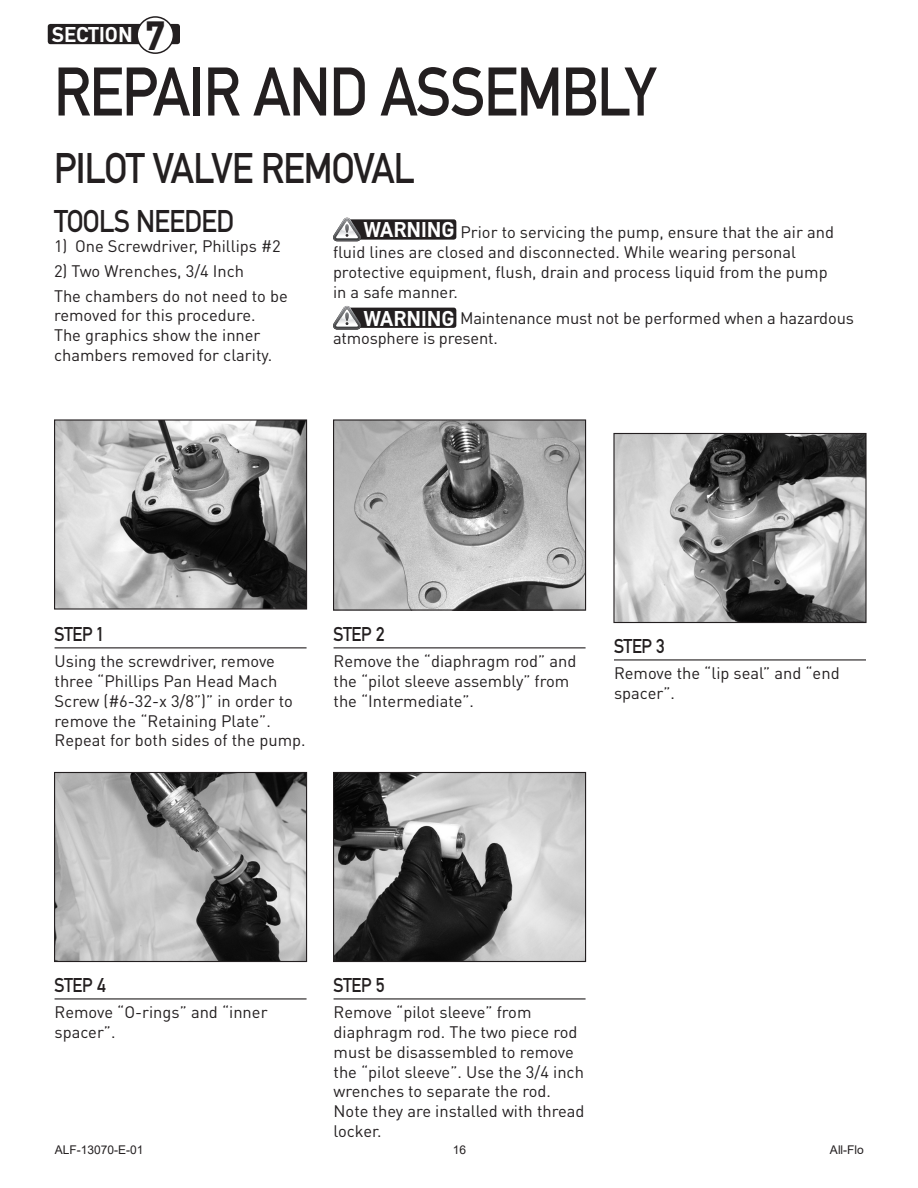
<style>
.page{position:relative;width:918px;height:1188px;background:#fff}
.page>*{position:absolute;margin:0;border:0;box-sizing:border-box;transform-origin:0 0}
.Page_Headline{font:72px "DIN Mittel EF";letter-spacing:-.02em;color:#231f20;scale:.9 1}
.Sub-Headline{font:45px "DIN Mittel EF";letter-spacing:-.02em;color:#231f20;scale:.9 1}
.Body_Text{font:700 43.5px "DIN Mittel EF";color:#231f20}
.Sub-Headline_2{font:33px "DIN Mittel EF";letter-spacing:-.02em;color:#231f20;scale:.9 1}
.Body_Text-2{font:700 22.5px "DIN Mittel EF";color:#fff}
.Sub-Headline_3-Rule{font:21px "DIN Mittel EF";letter-spacing:-.02em;color:#231f20;scale:.9 1}
.Body_Text-3{font:16.5px/19.8px "DINOT";color:#231f20}
.Bullets_1_Tools_need{font:16.5px "DINOT";color:#231f20}
.t1{font:12px "Arial";color:#231f20}
</style>
<div class="page">
<hr style="left:55px;top:647px;width:252px;height:1px;background:#231f20">
<hr style="left:334px;top:647px;width:252px;height:1px;background:#231f20">
<div style="left:349px;top:219px;width:107px;height:21px;background:#231f20;border-radius:3px"></div>
<svg style="left:333px;top:218px;width:28px;height:23px"></svg>
<div style="left:349px;top:308px;width:107px;height:20px;background:#231f20;border-radius:3px"></div>
<svg style="left:333px;top:306px;width:28px;height:24px"></svg>
<hr style="left:614px;top:659px;width:252px;height:2px;background:#231f20">
<hr style="left:55px;top:998px;width:252px;height:2px;background:#231f20">
<hr style="left:334px;top:998px;width:252px;height:2px;background:#231f20">
<img style="left:56px;top:421px;width:249px;height:187px">
<div style="left:54px;top:419px;width:253px;height:191px;border:1px solid #231f20"></div>
<img style="left:335px;top:421px;width:249px;height:188px">
<div style="left:333px;top:419px;width:253px;height:192px;border:1px solid #231f20"></div>
<img style="left:615px;top:435px;width:250px;height:186px">
<div style="left:613px;top:433px;width:254px;height:190px;border:1px solid #231f20"></div>
<img style="left:56px;top:774px;width:249px;height:186px">
<div style="left:54px;top:772px;width:253px;height:190px;border:1px solid #231f20"></div>
<img style="left:335px;top:774px;width:249px;height:186px">
<div style="left:333px;top:772px;width:253px;height:190px;border:1px solid #231f20"></div>
<div style="left:48px;top:24px;width:132px;height:20px;background:#231f20;border-radius:3px"></div>
<div style="left:137px;top:17px;width:36px;height:36px;background:#fff;border-radius:50%"></div>
<div style="left:136px;top:16px;width:38px;height:38px;border:2px solid #231f20;border-radius:50%"></div>
<p class="Body_Text-2" style="left:52px;top:21px;width:82px">SECTION</p>
<p class="Body_Text" style="left:145px;top:10px;width:22px">7</p>
<p class="Page_Headline" style="left:54px;top:50px;width:670px">REPAIR AND ASSEMBLY</p>
<p class="Sub-Headline" style="left:54px;top:142px;width:403px">PILOT VALVE REMOVAL</p>
<p class="Sub-Headline_2" style="left:54px;top:203px;width:201px">TOOLS NEEDED</p>
<p class="Bullets_1_Tools_need" style="left:54px;top:235px;width:228px">1) One Screwdriver, Phillips #2</p>
<p class="Bullets_1_Tools_need" style="left:54px;top:260px;width:192px">2) Two Wrenches, 3/4 Inch</p>
<p class="Body_Text-3" style="left:54px;top:285px;width:235px">The chambers do not need to be removed for this procedure.<br>The graphics show the inner chambers removed for clarity.</p>
<p class="Body_Text-2" style="left:363px;top:217px;width:93px">WARNING</p>
<p class="Body_Text-3" style="left:333px;top:222px;width:503px;text-indent:127px">Prior to servicing the pump, ensure that the air and fluid lines are closed and disconnected. While wearing personal protective equipment, flush, drain and process liquid from the pump in a safe manner.</p>
<p class="Body_Text-2" style="left:363px;top:305px;width:93px">WARNING</p>
<p class="Body_Text-3" style="left:333px;top:308px;width:522px;text-indent:127px">Maintenance must not be performed when a hazardous atmosphere is present.</p>
<p class="Sub-Headline_3-Rule" style="left:55px;top:622px;width:55px">STEP 1</p>
<p class="Body_Text-3" style="left:55px;top:651px;width:253px">Using the screwdriver, remove three “Phillips Pan Head Mach<br>Screw (#6-32-x 3/8”)” in order to remove the “Retaining Plate”.<br>Repeat for both sides of the pump.</p>
<p class="Sub-Headline_3-Rule" style="left:334px;top:622px;width:59px">STEP 2</p>
<p class="Body_Text-3" style="left:334px;top:651px;width:244px">Remove the “diaphragm rod” and the “pilot sleeve assembly” from the “Intermediate”.</p>
<p class="Sub-Headline_3-Rule" style="left:614px;top:634px;width:58px">STEP 3</p>
<p class="Body_Text-3" style="left:614px;top:663px;width:227px">Remove the “lip seal” and “end spacer”.</p>
<p class="Sub-Headline_3-Rule" style="left:55px;top:973px;width:59px">STEP 4</p>
<p class="Body_Text-3" style="left:55px;top:1002px;width:215px">Remove “O-rings” and “inner spacer”.</p>
<p class="Sub-Headline_3-Rule" style="left:334px;top:973px;width:58px">STEP 5</p>
<p class="Body_Text-3" style="left:334px;top:1002px;width:253px">Remove “pilot sleeve” from diaphragm rod. The two piece rod must be disassembled to remove the “pilot sleeve”. Use the 3/4 inch wrenches to separate the rod.<br>Note they are installed with thread locker.</p>
<p class="t1" style="left:55px;top:1142px;width:90px">ALF-13070-E-01</p>
<p class="t1" style="left:453px;top:1142px;width:15px">16</p>
<p class="t1" style="left:830px;top:1142px;width:35px">All-Flo</p>
</div>
